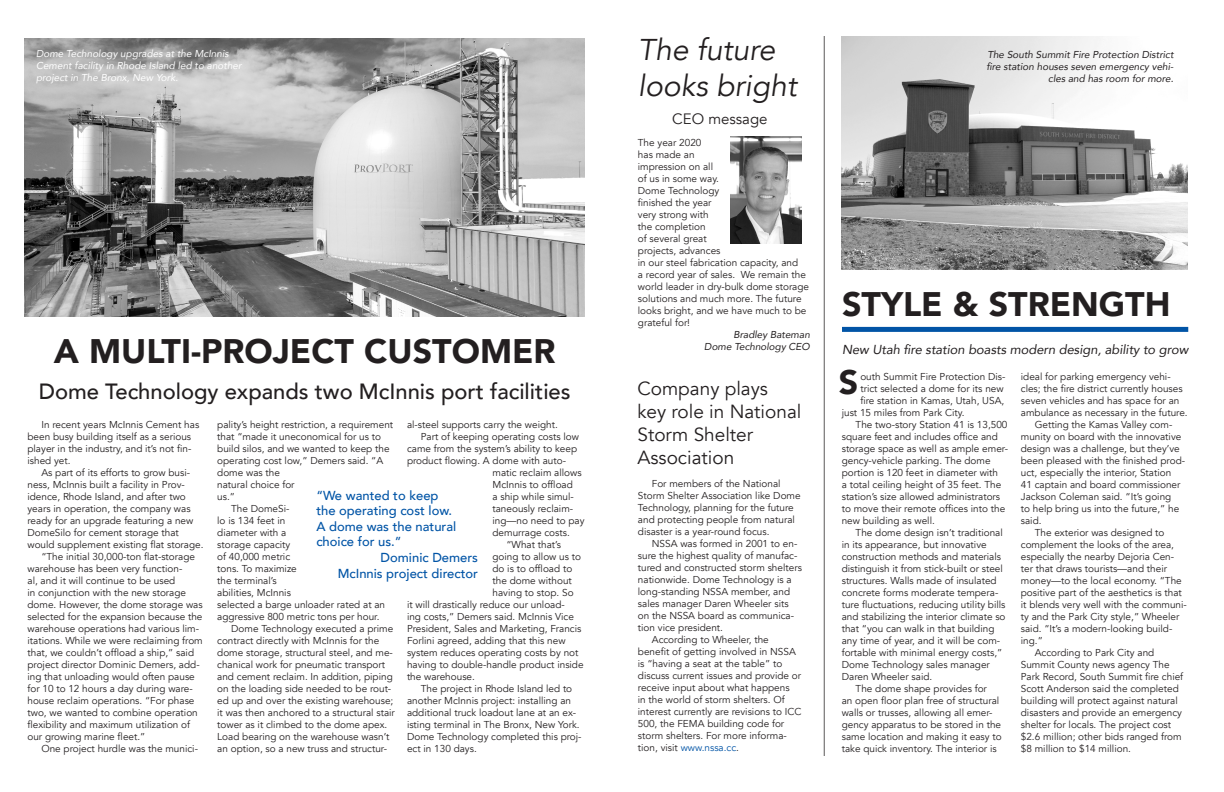
<style>
.page{position:relative;width:1224px;height:792px;background:#fff}
.page>*{position:absolute;margin:0;border:0;box-sizing:border-box;transform-origin:0 0}
.t1{font:900 34px "Avenir";color:#231f20}
.t2{font:italic 30px/36px "Avenir";color:#231f20}
.t3{font:500 22px "Avenir";color:#231f20}
.t4{font:19px/22.8px "Avenir";color:#231f20}
.t5{font:15px "Avenir";color:#231f20}
.t6{font:500 13px/15.6px "Avenir";color:#0154a6}
.t7{font:italic 13px "Avenir";letter-spacing:-.005em;color:#231f20}
.t8{font:10px/12px "Avenir";color:#231f20}
.t9{font:italic 10px/12px "Avenir";color:#231f20;text-align:right}
.t10{font:italic 10px/12px "Avenir";color:#fff}
.s1{color:#0154a6}
</style>
<div class="page">
<img style="left:24px;top:38px;width:561px;height:278px">
<div style="left:842px;top:327px;width:346px;height:5px;background:#0154a6"></div>
<hr style="left:824px;top:36px;width:1px;height:720px;background:#231f20">
<img style="left:842px;top:36px;width:346px;height:234px">
<img style="left:730px;top:136px;width:72px;height:108px">
<p class="t10" style="left:36px;top:47px;width:194px">Dome Technology upgrades at the McInnis</p>
<p class="t10" style="left:36px;top:59px;width:207px">Cement facility in Rhode Island led to another project in The Bronx, New York.</p>
<p class="t1" style="left:54px;top:322px;width:503px">A MULTI-PROJECT CUSTOMER</p>
<p class="t3" style="left:39px;top:372px;width:533px">Dome Technology expands two McInnis port facilities</p>
<p class="t8" style="left:27px;top:419px;width:173px;text-indent:14px">In recent years McInnis Cement has been busy building itself as a serious player in the industry, and it’s not fin&shy;ished yet.</p>
<p class="t8" style="left:27px;top:467px;width:178px;text-indent:14px">As part of its efforts to grow busi&shy;ness, McInnis built a facility in Prov&shy;idence, Rhode Island, and after two years in operation, the company was ready for an upgrade featuring a new DomeSilo for cement storage that would supplement existing flat storage.</p>
<p class="t8" style="left:27px;top:551px;width:177px;text-indent:14px">“The initial 30,000-ton flat-storage warehouse has been very function-<br>al, and it will continue to be used<br>in conjunction with the new storage dome. However, the dome storage was selected for the expansion because the warehouse operations had various lim&shy;itations. While we were reclaiming from that, we couldn’t offload a ship,” said project director Dominic Demers, add&shy;ing that unloading would often pause for 10 to 12 hours a day during ware&shy;house reclaim operations. “For phase two, we wanted to combine operation flexibility and maximum utilization of our growing marine fleet.”</p>
<p class="t8" style="left:41px;top:743px;width:158px">One project hurdle was the munici-</p>
<p class="t8" style="left:217px;top:419px;width:178px">pality’s height restriction, a requirement that “made it uneconomical for us to build silos, and we wanted to keep the operating cost low,” Demers said. “A dome was the<br>natural choice for<br>us.”</p>
<p class="t8" style="left:217px;top:503px;width:169px;text-indent:14px">The DomeSi-<br>lo is 134 feet in<br>diameter with a<br>storage capacity<br>of 40,000 metric<br>tons. To maximize<br>the terminal’s<br>abilities, McInnis<br>selected a barge unloader rated at an aggressive 800 metric tons per hour.</p>
<p class="t8" style="left:217px;top:623px;width:179px;text-indent:14px">Dome Technology executed a prime contract directly with McInnis for the dome storage, structural steel, and me&shy;chanical work for pneumatic transport and cement reclaim. In addition, piping on the loading side needed to be rout&shy;ed up and over the existing warehouse; it was then anchored to a structural stair tower as it climbed to the dome apex.<br>Load bearing on the warehouse wasn’t an option, so a new truss and structur-</p>
<p class="t8" style="left:407px;top:419px;width:152px">al-steel supports carry the weight.</p>
<p class="t8" style="left:421px;top:431px;width:160px">Part of keeping operating costs low</p>
<p class="t8" style="left:407px;top:443px;width:172px">came from the system’s ability to keep</p>
<p class="t8" style="left:407px;top:455px;width:161px">product flowing. A dome with auto-</p>
<p class="t8" style="left:492px;top:467px;width:91px">matic reclaim allows</p>
<p class="t8" style="left:492px;top:479px;width:82px">McInnis to offload</p>
<p class="t8" style="left:492px;top:491px;width:83px">a ship while simul-</p>
<p class="t8" style="left:492px;top:503px;width:82px">taneously reclaim-</p>
<p class="t8" style="left:492px;top:515px;width:94px">ing—no need to pay</p>
<p class="t8" style="left:492px;top:527px;width:79px">demurrage costs.</p>
<p class="t8" style="left:506px;top:539px;width:56px">“What that’s</p>
<p class="t8" style="left:492px;top:551px;width:90px">going to allow us to</p>
<p class="t8" style="left:492px;top:563px;width:81px">do is to offload to</p>
<p class="t8" style="left:492px;top:575px;width:81px">the dome without</p>
<p class="t8" style="left:492px;top:587px;width:83px">having to stop. So</p>
<p class="t8" style="left:407px;top:599px;width:159px">it will drastically reduce our unload-</p>
<p class="t8" style="left:407px;top:611px;width:168px">ing costs,” Demers said. McInnis Vice</p>
<p class="t8" style="left:407px;top:623px;width:176px">President, Sales and Marketing, Francis</p>
<p class="t8" style="left:407px;top:635px;width:160px">Forlini agreed, adding that this new</p>
<p class="t8" style="left:407px;top:647px;width:173px">system reduces operating costs by not</p>
<p class="t8" style="left:407px;top:659px;width:178px">having to double-handle product inside</p>
<p class="t8" style="left:407px;top:671px;width:69px">the warehouse.</p>
<p class="t8" style="left:407px;top:683px;width:174px;text-indent:14px">The project in Rhode Island led to another McInnis project: installing an additional truck loadout lane at an ex&shy;isting terminal in The Bronx, New York.</p>
<p class="t8" style="left:407px;top:731px;width:176px">Dome Technology completed this proj&shy;ect in 130 days.</p>
<p class="t6" style="left:316px;top:487px;width:141px">“We wanted to keep the operating cost low.<br>A dome was the natural choice for us.”</p>
<p class="t6" style="left:381px;top:549px;width:99px">Dominic Demers</p>
<p class="t6" style="left:338px;top:565px;width:142px">McInnis project director</p>
<p class="t2" style="left:638px;top:32px;width:160px">The future looks bright</p>
<p class="t5" style="left:672px;top:110px;width:97px">CEO message</p>
<p class="t8" style="left:638px;top:137px;width:173px">The year 2020<br>has made an<br>impression on all<br>of us in some way.<br>Dome Technology<br>finished the year<br>very strong with<br>the completion<br>of several great<br>projects, advances<br>in our steel fabrication capacity, and<br>a record year of sales. We remain the world leader in dry-bulk dome storage solutions and much more. The future looks bright, and we have much to be grateful for!</p>
<p class="t9" style="left:733px;top:328px;width:78px">Bradley Bateman</p>
<p class="t9" style="left:704px;top:340px;width:107px">Dome Technology CEO</p>
<p class="t4" style="left:637px;top:378px;width:165px">Company plays key role in National<br>Storm Shelter</p>
<p class="t4" style="left:637px;top:446px;width:98px">Association</p>
<p class="t8" style="left:638px;top:478px;width:164px;text-indent:14px">For members of the National Storm Shelter Association like Dome Technology, planning for the future and protecting people from natural disaster is a year-round focus.</p>
<p class="t8" style="left:638px;top:538px;width:166px;text-indent:14px">NSSA was formed in 2001 to en&shy;sure the highest quality of manufac&shy;tured and constructed storm shelters nationwide. Dome Technology is a long-standing NSSA member, and sales manager Daren Wheeler sits on the NSSA board as communica&shy;tion vice president.</p>
<p class="t8" style="left:638px;top:634px;width:165px;text-indent:14px">According to Wheeler, the benefit of getting involved in NSSA is “having a seat at the table” to discuss current issues and provide or receive input about what happens<br>in the world of storm shelters. Of interest currently are revisions to ICC<br>500, the FEMA building code for storm shelters. For more informa&shy;tion, visit <span class="s1">www.nssa.cc</span>.</p>
<p class="t9" style="left:987px;top:49px;width:188px">The South Summit Fire Protection District fire station houses seven emergency vehi&shy;cles and has room for more.</p>
<p class="t1" style="left:842px;top:275px;width:330px">STYLE &amp; STRENGTH</p>
<p class="t7" style="left:842px;top:341px;width:348px">New Utah fire station boasts modern design, ability to grow</p>
<p class="t1" style="left:839px;top:353px;width:21px">S</p>
<p class="t8" style="left:860px;top:371px;width:147px">outh Summit Fire Protection Dis-</p>
<p class="t8" style="left:860px;top:383px;width:145px">trict selected a dome for its new</p>
<p class="t8" style="left:860px;top:395px;width:145px">fire station in Kamas, Utah, USA,</p>
<p class="t8" style="left:842px;top:407px;width:124px">just 15 miles from Park City.</p>
<p class="t8" style="left:842px;top:419px;width:168px;text-indent:14px">The two-story Station 41 is 13,500 square feet and includes office and storage space as well as ample emer&shy;gency-vehicle parking. The dome portion is 120 feet in diameter with<br>a total ceiling height of 35 feet. The station’s size allowed administrators to move their remote offices into the new building as well.</p>
<p class="t8" style="left:842px;top:527px;width:165px;text-indent:14px">The dome design isn’t traditional in its appearance, but innovative construction methods and materials distinguish it from stick-built or steel structures. Walls made of insulated concrete forms moderate tempera&shy;ture fluctuations, reducing utility bills and stabilizing the interior climate so that “you can walk in that building any time of year, and it will be com&shy;fortable with minimal energy costs,” Dome Technology sales manager Daren Wheeler said.</p>
<p class="t8" style="left:842px;top:683px;width:162px;text-indent:14px">The dome shape provides for<br>an open floor plan free of structural walls or trusses, allowing all emer&shy;gency apparatus to be stored in the same location and making it easy to take quick inventory. The interior is</p>
<p class="t8" style="left:1021px;top:371px;width:168px">ideal for parking emergency vehi&shy;cles; the fire district currently houses seven vehicles and has space for an ambulance as necessary in the future.</p>
<p class="t8" style="left:1021px;top:419px;width:166px;text-indent:14px">Getting the Kamas Valley com&shy;munity on board with the innovative design was a challenge, but they’ve been pleased with the finished prod&shy;uct, especially the interior, Station<br>41 captain and board commissioner<br>Jackson Coleman said. “It’s going<br>to help bring us into the future,” he said.</p>
<p class="t8" style="left:1021px;top:527px;width:168px;text-indent:14px">The exterior was designed to complement the looks of the area, especially the nearby Dejoria Cen&shy;ter that draws tourists—and their money—to the local economy. “The positive part of the aesthetics is that it blends very well with the communi&shy;ty and the Park City style,” Wheeler said. “It’s a modern-looking build&shy;ing.”</p>
<p class="t8" style="left:1021px;top:647px;width:164px;text-indent:14px">According to Park City and Summit County news agency The Park Record, South Summit fire chief Scott Anderson said the completed building will protect against natural disasters and provide an emergency shelter for locals. The project cost $2.6 million; other bids ranged from $8 million to $14 million.</p>
</div>
